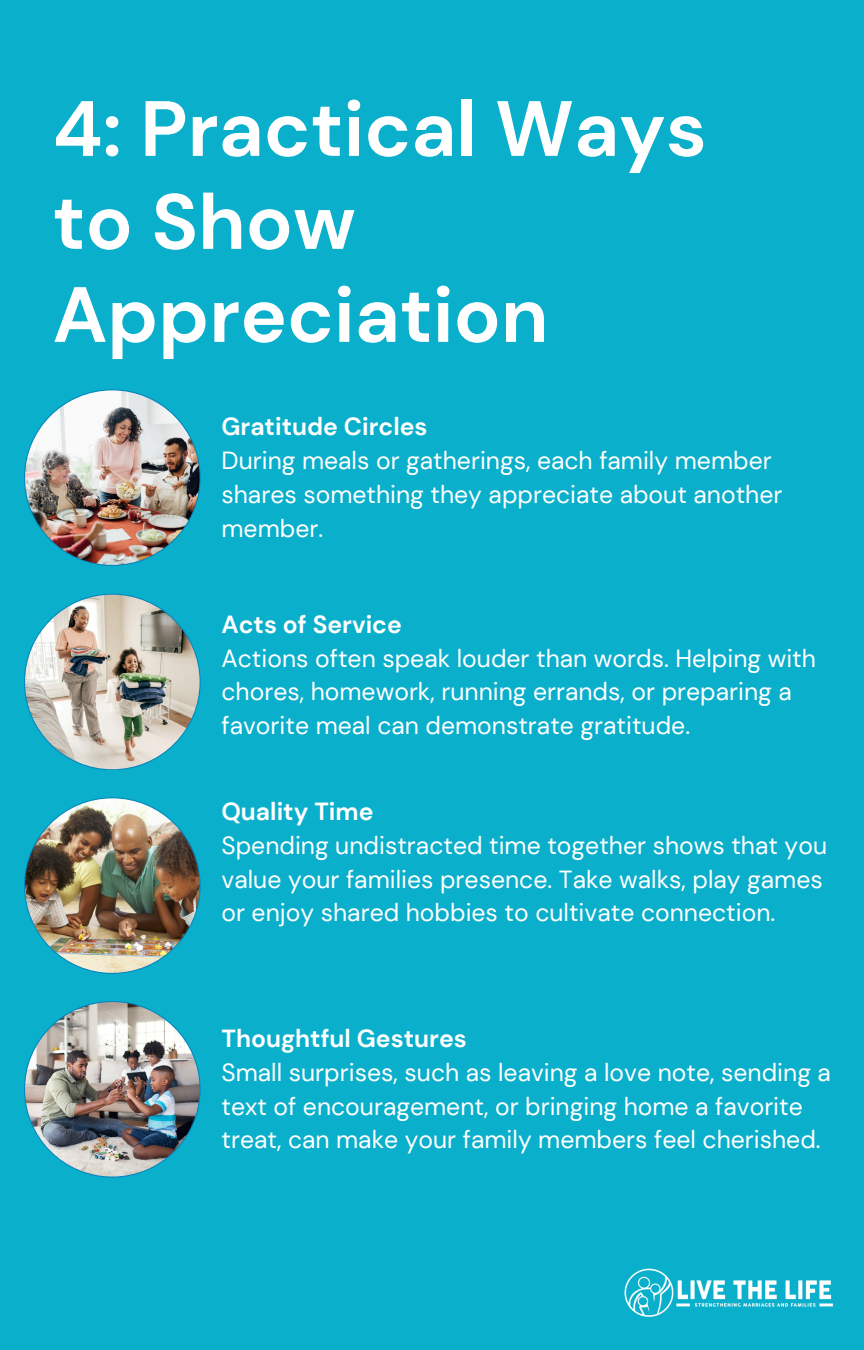
<style>
.page{position:relative;width:864px;height:1350px;background:#0aafcb}
.page>*{position:absolute;margin:0;border:0;box-sizing:border-box;transform-origin:0 0}
.t1{font:700 78.08px/92.9px "DM Sans";color:#fff}
.t2{font:24.75px/33.8px "DM Sans";color:#fff}
.t3{font:700 24.75px "DM Sans";color:#fff}
</style>
<div class="page">
<img style="left:25px;top:390px;width:175px;height:175px;border-radius:50%">
<img style="left:25px;top:595px;width:175px;height:174px;border-radius:50%">
<img style="left:25px;top:798px;width:175px;height:175px;border-radius:50%">
<img style="left:25px;top:1002px;width:175px;height:175px;border-radius:50%">
<img style="left:624px;top:1268px;width:209px;height:49px">
<p class="t1" style="left:53px;top:83px;width:656px">4: Practical Ways to Show<br>Appreciation</p>
<p class="t3" style="left:221px;top:411px;width:208px">Gratitude Circles</p>
<p class="t2" style="left:221px;top:444px;width:563px">During meals or gatherings, each family member shares something they appreciate about another member.</p>
<p class="t3" style="left:221px;top:608px;width:182px">Acts of Service</p>
<p class="t2" style="left:221px;top:641px;width:596px">Actions often speak louder than words. Helping with chores, homework, running errands, or preparing a favorite meal can demonstrate gratitude.</p>
<p class="t3" style="left:221px;top:796px;width:154px">Quality Time</p>
<p class="t2" style="left:221px;top:829px;width:607px">Spending undistracted time together shows that you value your families presence. Take walks, play games or enjoy shared hobbies to cultivate connection.</p>
<p class="t3" style="left:221px;top:1023px;width:247px">Thoughtful Gestures</p>
<p class="t2" style="left:221px;top:1056px;width:611px">Small surprises, such as leaving a love note, sending a text of encouragement, or bringing home a favorite treat, can make your family members feel cherished.</p>
</div>
